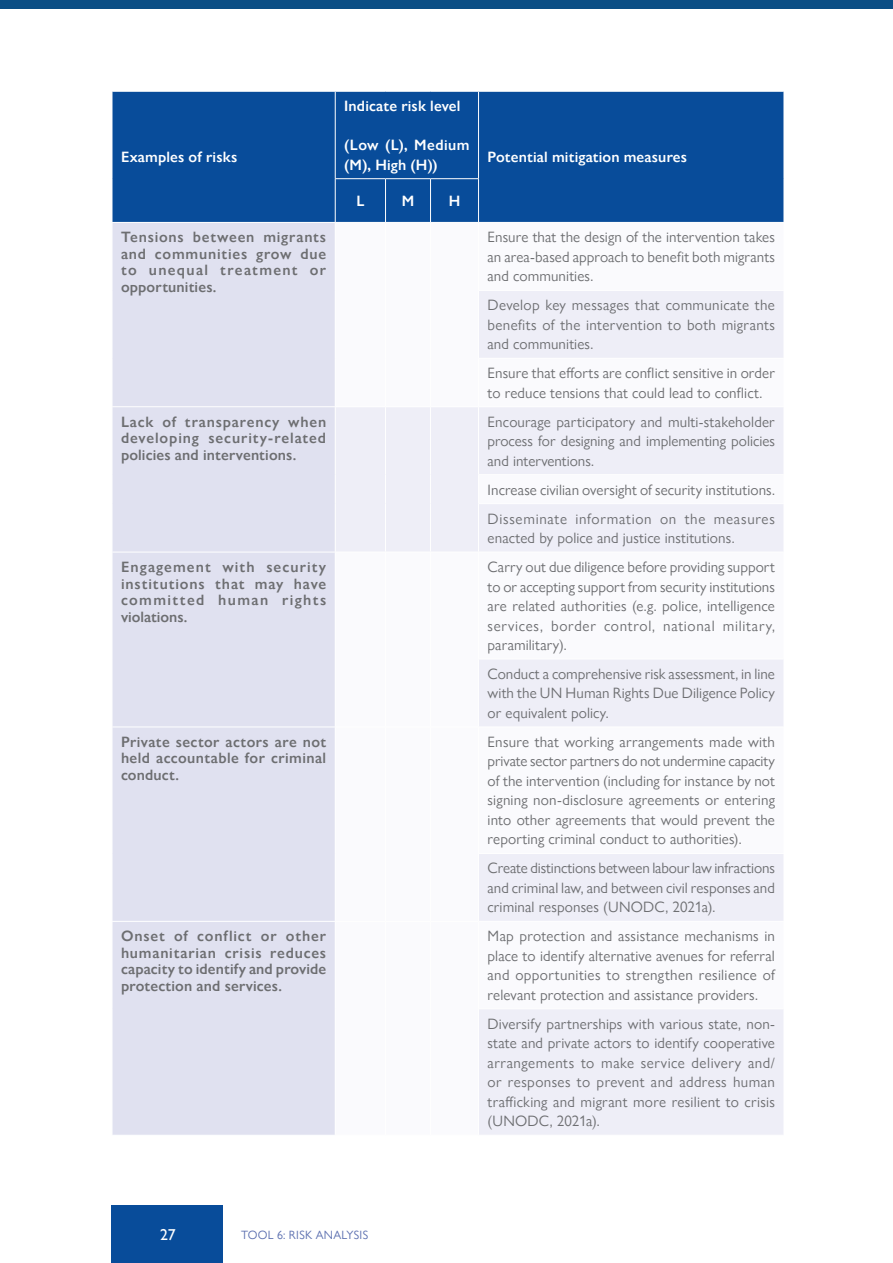
<style>
.page{position:relative;width:893px;height:1263px;background:#fff}
.page>*{position:absolute;margin:0;border:0;box-sizing:border-box;transform-origin:0 0}
.t1{font:500 15.75px "Gill Sans Nova";color:#fff}
.t2{font:15px/19.5px "Gill Sans Nova";letter-spacing:.01em;color:#6d6e71;text-align:justify}
.t3{font:600 15px/16.5px "Gill Sans Nova";letter-spacing:.025em;color:#6d6e71;text-align:justify}
.t4{font:600 15px "Gill Sans Nova";letter-spacing:.01em;color:#fff}
.t5{font:600 15px/19.5px "Gill Sans Nova";letter-spacing:.03em;color:#fff}
.t6{font:12px "Gill Sans Nova";color:#5c70b0}
</style>
<div class="page">
<div style="left:0;top:0;width:893px;height:9px;background:#0b4e85"></div>
<div style="left:113px;top:92px;width:671px;height:130px;background:#084c9a"></div>
<div style="left:113px;top:223px;width:222px;height:912px;background:#e0e1f0"></div>
<svg style="left:336px;top:291px;width:447px;height:844px"></svg>
<hr style="left:478px;top:358px;width:306px;height:1px;background:#fff">
<hr style="left:112px;top:406px;width:223px;height:1px;background:#fff">
<hr style="left:478px;top:406px;width:306px;height:1px;background:#fff">
<svg style="left:112px;top:475px;width:1px;height:29px"></svg>
<hr style="left:478px;top:474px;width:306px;height:1px;background:#fff">
<hr style="left:478px;top:503px;width:306px;height:1px;background:#fff">
<hr style="left:112px;top:552px;width:223px;height:1px;background:#fff">
<hr style="left:478px;top:552px;width:306px;height:1px;background:#fff">
<hr style="left:478px;top:659px;width:306px;height:1px;background:#fff">
<hr style="left:112px;top:726px;width:223px;height:1px;background:#fff">
<hr style="left:478px;top:726px;width:306px;height:1px;background:#fff">
<hr style="left:478px;top:853px;width:306px;height:1px;background:#fff">
<hr style="left:112px;top:921px;width:223px;height:1px;background:#fff">
<hr style="left:478px;top:921px;width:306px;height:1px;background:#fff">
<hr style="left:478px;top:1008px;width:306px;height:1px;background:#fff">
<hr style="left:335px;top:178px;width:51px;height:1px;background:#fff">
<hr style="left:386px;top:178px;width:44px;height:1px;background:#fff">
<hr style="left:430px;top:178px;width:49px;height:1px;background:#fff">
<hr style="left:335px;top:92px;width:1px;height:86px;background:#fff">
<hr style="left:335px;top:179px;width:1px;height:43px;background:#fff">
<hr style="left:478px;top:92px;width:1px;height:86px;background:#fff">
<hr style="left:385px;top:179px;width:1px;height:43px;background:#fff">
<hr style="left:430px;top:179px;width:1px;height:43px;background:#fff">
<hr style="left:478px;top:179px;width:1px;height:43px;background:#fff">
<hr style="left:385px;top:407px;width:1px;height:68px;background:#fff">
<svg style="left:385px;top:475px;width:1px;height:29px"></svg>
<hr style="left:385px;top:504px;width:1px;height:48px;background:#fff">
<hr style="left:430px;top:407px;width:1px;height:68px;background:#fff">
<hr style="left:478px;top:407px;width:1px;height:67px;background:#fff">
<svg style="left:430px;top:475px;width:1px;height:29px"></svg>
<svg style="left:478px;top:475px;width:1px;height:28px"></svg>
<hr style="left:430px;top:504px;width:1px;height:48px;background:#fff">
<hr style="left:478px;top:504px;width:1px;height:48px;background:#fff">
<hr style="left:335px;top:552px;width:51px;height:1px;background:#fff">
<hr style="left:335px;top:726px;width:51px;height:1px;background:#fff">
<hr style="left:335px;top:921px;width:51px;height:1px;background:#fff">
<hr style="left:386px;top:552px;width:44px;height:1px;background:#fff">
<hr style="left:385px;top:552px;width:1px;height:107px;background:#fff">
<hr style="left:385px;top:659px;width:1px;height:67px;background:#fff">
<hr style="left:386px;top:726px;width:44px;height:1px;background:#fff">
<hr style="left:385px;top:727px;width:1px;height:126px;background:#fff">
<hr style="left:385px;top:853px;width:1px;height:68px;background:#fff">
<hr style="left:386px;top:921px;width:44px;height:1px;background:#fff">
<hr style="left:385px;top:922px;width:1px;height:87px;background:#fff">
<hr style="left:385px;top:1009px;width:1px;height:126px;background:#fff">
<hr style="left:430px;top:552px;width:48px;height:1px;background:#fff">
<hr style="left:430px;top:552px;width:1px;height:107px;background:#fff">
<hr style="left:478px;top:552px;width:1px;height:107px;background:#fff">
<hr style="left:430px;top:659px;width:1px;height:67px;background:#fff">
<hr style="left:478px;top:659px;width:1px;height:67px;background:#fff">
<hr style="left:430px;top:726px;width:48px;height:1px;background:#fff">
<hr style="left:430px;top:727px;width:1px;height:126px;background:#fff">
<hr style="left:478px;top:727px;width:1px;height:126px;background:#fff">
<hr style="left:430px;top:853px;width:1px;height:68px;background:#fff">
<hr style="left:478px;top:854px;width:1px;height:67px;background:#fff">
<hr style="left:430px;top:921px;width:48px;height:1px;background:#fff">
<hr style="left:430px;top:922px;width:1px;height:87px;background:#fff">
<hr style="left:478px;top:922px;width:1px;height:86px;background:#fff">
<hr style="left:430px;top:1009px;width:1px;height:126px;background:#fff">
<hr style="left:478px;top:1009px;width:1px;height:126px;background:#fff">
<hr style="left:385px;top:290px;width:1px;height:68px;background:#fff">
<hr style="left:385px;top:358px;width:1px;height:48px;background:#fff">
<hr style="left:430px;top:290px;width:1px;height:68px;background:#fff">
<hr style="left:430px;top:358px;width:1px;height:48px;background:#fff">
<hr style="left:478px;top:291px;width:1px;height:67px;background:#fff">
<hr style="left:478px;top:359px;width:1px;height:47px;background:#fff">
<hr style="left:335px;top:406px;width:51px;height:1px;background:#fff">
<hr style="left:386px;top:406px;width:44px;height:1px;background:#fff">
<hr style="left:430px;top:406px;width:48px;height:1px;background:#fff">
<div style="left:112px;top:1205px;width:111px;height:58px;background:#084c9a"></div>
<p class="t4" style="left:121px;top:148px;width:118px">Examples of risks</p>
<p class="t4" style="left:344px;top:97px;width:118px">Indicate risk level</p>
<p class="t5" style="left:344px;top:135px;width:127px">(Low (L), Medium (M), High (H))</p>
<p class="t4" style="left:356px;top:192px;width:9px">L</p>
<p class="t4" style="left:402px;top:192px;width:14px">M</p>
<p class="t4" style="left:449px;top:192px;width:13px">H</p>
<p class="t4" style="left:487px;top:148px;width:201px">Potential mitigation measures</p>
<p class="t3" style="left:121px;top:229px;width:207px">Tensions between migrants and communities grow due to unequal treatment or opportunities.</p>
<p class="t2" style="left:487px;top:227px;width:289px">Ensure that the design of the intervention takes an area-based approach to benefit both migrants and communities.</p>
<p class="t2" style="left:487px;top:295px;width:289px">Develop key messages that communicate the benefits of the intervention to both migrants and communities.</p>
<p class="t2" style="left:487px;top:363px;width:289px">Ensure that efforts are conflict sensitive in order to reduce tensions that could lead to conflict.</p>
<p class="t3" style="left:121px;top:413px;width:207px">Lack of transparency when developing security-related policies and interventions.</p>
<p class="t2" style="left:487px;top:412px;width:289px">Encourage participatory and multi-stakeholder process for designing and implementing policies and interventions.</p>
<p class="t2" style="left:487px;top:475px;width:289px;line-height:29px">Increase civilian oversight of security institutions.<br>Disseminate information on the measures</p>
<p class="t2" style="left:487px;top:528px;width:248px">enacted by police and justice institutions.</p>
<p class="t3" style="left:121px;top:558px;width:207px">Engagement with security institutions that may have committed human rights violations.</p>
<p class="t2" style="left:487px;top:557px;width:289px">Carry out due diligence before providing support to or accepting support from security institutions are related authorities (e.g. police, intelligence services, border control, national military, paramilitary).</p>
<p class="t2" style="left:487px;top:664px;width:289px">Conduct a comprehensive risk assessment, in line with the UN Human Rights Due Diligence Policy or equivalent policy.</p>
<p class="t3" style="left:121px;top:733px;width:207px">Private sector actors are not held accountable for criminal conduct.</p>
<p class="t2" style="left:487px;top:732px;width:289px">Ensure that working arrangements made with private sector partners do not undermine capacity of the intervention (including for instance by not signing non-disclosure agreements or entering into other agreements that would prevent the reporting criminal conduct to authorities).</p>
<p class="t2" style="left:487px;top:858px;width:289px">Create distinctions between labour law infractions and criminal law, and between civil responses and criminal responses (UNODC, 2021a).</p>
<p class="t3" style="left:121px;top:928px;width:207px">Onset of conflict or other humanitarian crisis reduces capacity to identify and provide protection and services.</p>
<p class="t2" style="left:487px;top:926px;width:289px">Map protection and assistance mechanisms in place to identify alternative avenues for referral and opportunities to strengthen resilience of relevant protection and assistance providers.</p>
<p class="t2" style="left:487px;top:1014px;width:289px">Diversify partnerships with various state, non&shy;state and private actors to identify cooperative arrangements to make service delivery and/ or responses to prevent and address human trafficking and migrant more resilient to crisis (UNODC, 2021a).</p>
<p class="t1" style="left:160px;top:1225px;width:17px">27</p>
<p class="t6" style="left:241px;top:1227px;width:17px">Tool</p>
<p class="t6" style="left:277px;top:1227px;width:54px">6: Risk Analysis</p>
</div>
